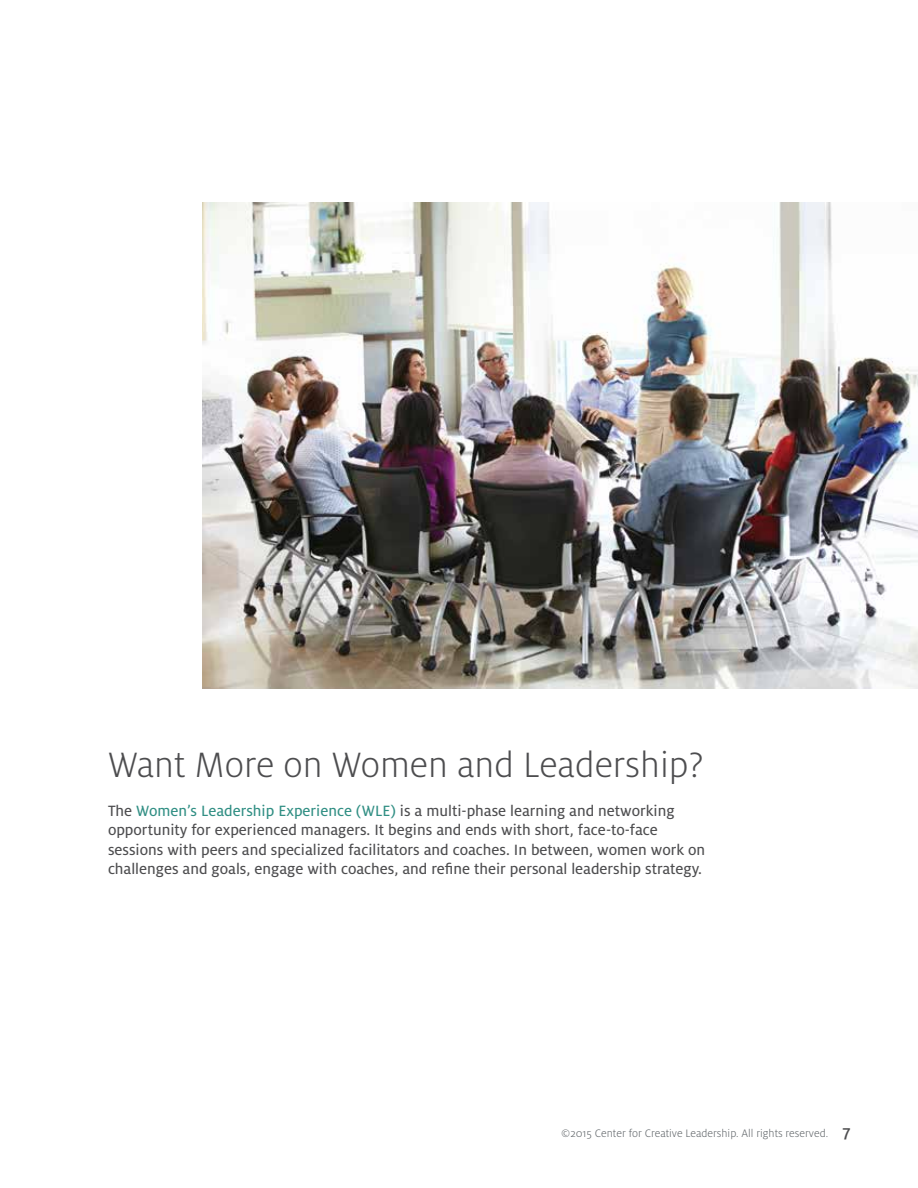
<style>
.page{position:relative;width:918px;height:1188px;background:#fff}
.page>*{position:absolute;margin:0;border:0;box-sizing:border-box;transform-origin:0 0}
.t1{font:300 39px "Milo Pro";color:#4d4d4f}
.t2{font:16.5px/19.5px "Milo Pro Text";color:#4d4d4f}
.t3{font:300 12px "Milo Pro";color:#5e6367}
.s1{color:#318f84}
.s2{font-weight:500;font-size:18px;color:#4d4d4f}
</style>
<div class="page">
<img style="left:202px;top:202px;width:716px;height:486px">
<h1 class="t1" style="left:108px;top:743px;width:598px">Want More on Women and Leadership?</h1>
<p class="t2" style="left:108px;top:801px;width:599px">The <span class="s1">Women’s Leadership Experience (WLE)</span> is a multi-phase learning and networking opportunity for experienced managers. It begins and ends with short, face-to-face sessions with peers and specialized facilitators and coaches. In between, women work on challenges and goals, engage with coaches, and refine their personal leadership strategy.</p>
<p class="t3" style="left:561px;top:1127px;width:291px">©2015 Center for Creative Leadership. All rights reserved. <span class="s2">7</span></p>
</div>
